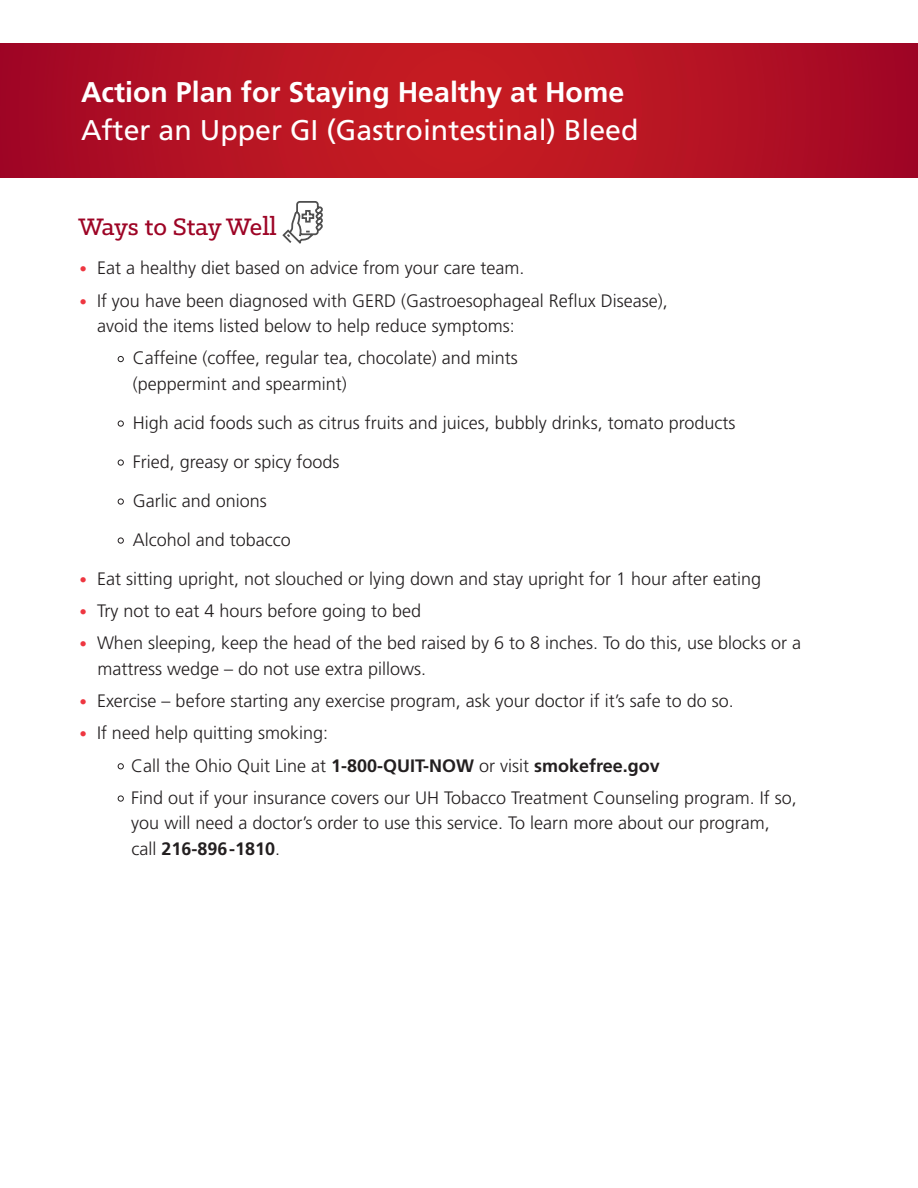
<style>
.page{position:relative;width:918px;height:1188px;background:#fff}
.page>*{position:absolute;margin:0;border:0;box-sizing:border-box;transform-origin:0 0}
.t1{font:28.5px "Frutiger LT Std";color:#fff}
.t2{font:700 28.5px "Frutiger LT Std";color:#fff}
.subhead{font:500 27px "Klinic Slab";letter-spacing:-.005em;color:#9d0425}
.body{font:300 18px/25.5px "Frutiger LT Std";color:#231f20}
.s1{font-size:15px;color:#ee3640}
.s2{font-size:15px}
.s3{font-weight:700}
</style>
<div class="page">
<svg style="left:0;top:43px;width:918px;height:135px;background:#b51223"></svg>
<svg style="left:282px;top:201px;width:41px;height:43px"></svg>
<p class="t2" style="left:81px;top:76px;width:545px">Action Plan for Staying Healthy at Home</p>
<p class="t1" style="left:81px;top:113px;width:559px">After an Upper GI (Gastrointestinal) Bleed</p>
<p class="subhead" style="left:79px;top:210px;width:200px">Ways to Stay Well</p>
<p class="body" style="left:79px;top:256px;width:446px"><span class="s1">•</span> Eat a healthy diet based on advice from your care team.</p>
<p class="body" style="left:97px;top:288px;width:572px;text-indent:-18px"><span class="s1">•</span> If you have been diagnosed with GERD (Gastroesophageal Reflux Disease), avoid the items listed below to help reduce symptoms:</p>
<p class="body" style="left:133px;top:346px;width:387px;text-indent:-16px"><span class="s2">•</span> Caffeine (coffee, regular tea, chocolate) and mints (peppermint and spearmint)</p>
<p class="body" style="left:117px;top:410px;width:620px"><span class="s2">•</span> High acid foods such as citrus fruits and juices, bubbly drinks, tomato products</p>
<p class="body" style="left:117px;top:449px;width:224px"><span class="s2">•</span> Fried, greasy or spicy foods</p>
<p class="body" style="left:117px;top:488px;width:151px"><span class="s2">•</span> Garlic and onions</p>
<p class="body" style="left:117px;top:527px;width:175px"><span class="s2">•</span> Alcohol and tobacco</p>
<p class="body" style="left:79px;top:566px;width:683px"><span class="s1">•</span> Eat sitting upright, not slouched or lying down and stay upright for 1 hour after eating</p>
<p class="body" style="left:79px;top:598px;width:343px"><span class="s1">•</span> Try not to eat 4 hours before going to bed</p>
<p class="body" style="left:97px;top:631px;width:705px;text-indent:-18px"><span class="s1">•</span> When sleeping, keep the head of the bed raised by 6 to 8 inches. To do this, use blocks or a mattress wedge – do not use extra pillows.</p>
<p class="body" style="left:79px;top:688px;width:656px"><span class="s1">•</span> Exercise – before starting any exercise program, ask your doctor if it’s safe to do so.</p>
<p class="body" style="left:79px;top:721px;width:250px"><span class="s1">•</span> If need help quitting smoking:</p>
<p class="body" style="left:117px;top:753px;width:544px"><span class="s2">•</span> Call the Ohio Quit Line at <span class="s3">1-800-QUIT-NOW</span> or visit <span class="s3">smokefree.gov</span></p>
<p class="body" style="left:131px;top:785px;width:667px;text-indent:-14px"><span class="s2">•</span> Find out if your insurance covers our UH Tobacco Treatment Counseling program. If so, you will need a doctor’s order to use this service. To learn more about our program, call <span class="s3">216-896-1810</span>.</p>
</div>
